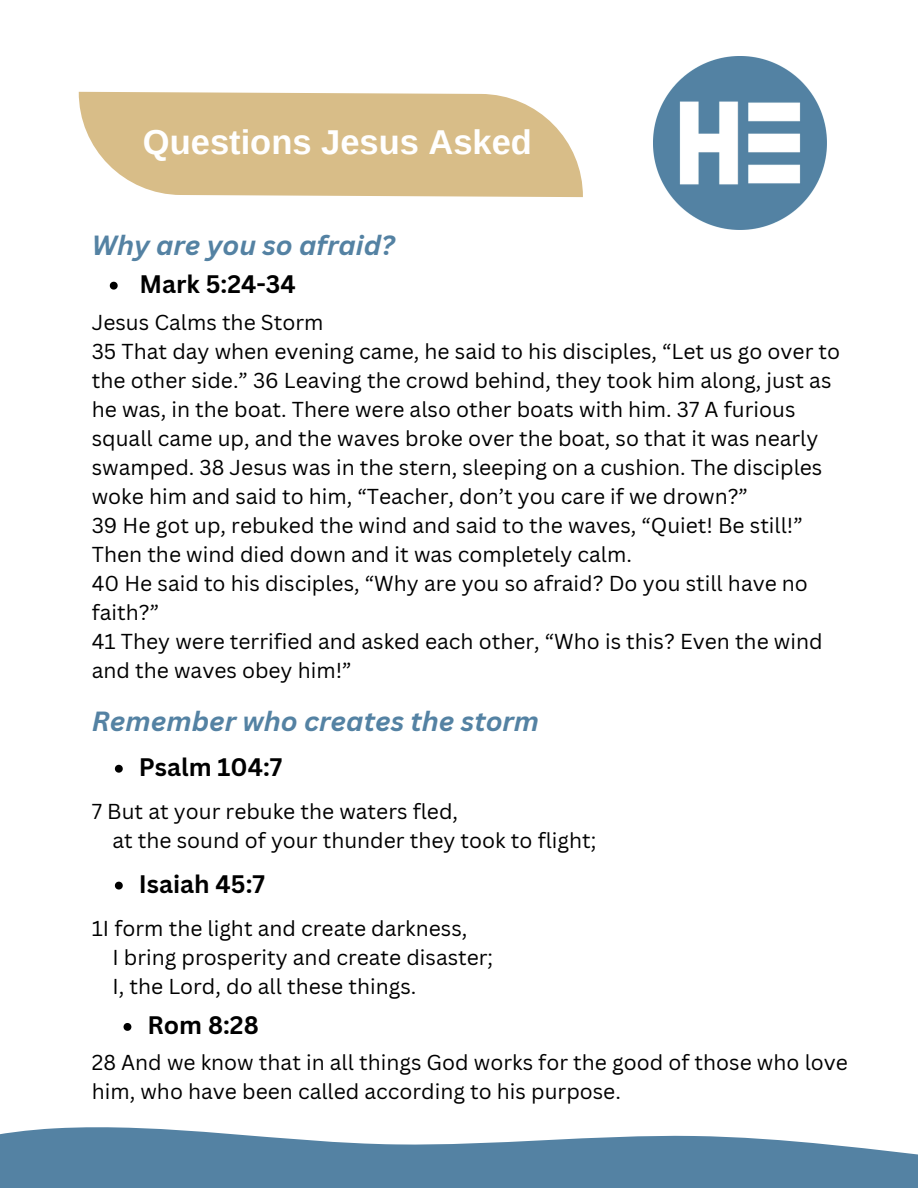
<style>
.page{position:relative;width:918px;height:1188px;background:#fff}
.page>*{position:absolute;margin:0;border:0;box-sizing:border-box;transform-origin:0 0}
.t1{font:700 34.5px "Arimo";color:#fff}
.t2{font:italic 700 27px "Canva Sans";color:#5482a3}
.t3{font:700 24.6px "Canva Sans";color:#000}
.t4{font:21px/29px "Canva Sans";color:#000}
</style>
<div class="page">
<svg style="left:78px;top:92px;width:505px;height:105px;background:#dcc494"></svg>
<img style="left:654px;top:57px;width:172px;height:172px">
<svg style="left:0;top:1127px;width:918px;height:61px;fill:#5482a3"></svg>
<svg style="left:110px;top:282px;width:8px;height:8px"></svg>
<svg style="left:115px;top:765px;width:8px;height:8px"></svg>
<svg style="left:115px;top:882px;width:8px;height:8px"></svg>
<svg style="left:124px;top:1023px;width:7px;height:8px"></svg>
<p class="t1" style="left:143px;top:123px;width:391px">Questions Jesus Asked</p>
<p class="t2" style="left:92px;top:226px;width:304px">Why are you so afraid?</p>
<p class="t3" style="left:140px;top:267px;width:158px">Mark 5:24-34</p>
<h1 class="t4" style="left:92px;top:307px;width:233px">Jesus Calms the Storm</h1>
<h2 class="t4" style="left:92px;top:336px;width:750px">35 That day when evening came, he said to his disciples, “Let us go over to the other side.” 36 Leaving the crowd behind, they took him along, just as he was, in the boat. There were also other boats with him. 37 A furious squall came up, and the waves broke over the boat, so that it was nearly swamped. 38 Jesus was in the stern, sleeping on a cushion. The disciples woke him and said to him, “Teacher, don’t you care if we drown?”</h2>
<p class="t4" style="left:92px;top:510px;width:712px">39 He got up, rebuked the wind and said to the waves, “Quiet! Be still!”<br>Then the wind died down and it was completely calm.</p>
<p class="t4" style="left:92px;top:568px;width:718px">40 He said to his disciples, “Why are you so afraid? Do you still have no faith?”</p>
<p class="t4" style="left:92px;top:626px;width:732px">41 They were terrified and asked each other, “Who is this? Even the wind and the waves obey him!”</p>
<p class="t2" style="left:92px;top:702px;width:449px">Remember who creates the storm</p>
<p class="t3" style="left:139px;top:750px;width:145px">Psalm 104:7</p>
<h2 class="t4" style="left:92px;top:796px;width:368px">7 But at your rebuke the waters fled,</h2>
<p class="t4" style="left:112px;top:825px;width:485px">at the sound of your thunder they took to flight;</p>
<p class="t3" style="left:139px;top:867px;width:128px">Isaiah 45:7</p>
<p class="t4" style="left:92px;top:913px;width:377px">1I form the light and create darkness,</p>
<p class="t4" style="left:112px;top:942px;width:382px">I bring prosperity and create disaster;</p>
<p class="t4" style="left:112px;top:971px;width:306px">I, the Lord, do all these things.</p>
<p class="t3" style="left:147px;top:1008px;width:113px">Rom 8:28</p>
<p class="t4" style="left:92px;top:1047px;width:758px">28 And we know that in all things God works for the good of those who love him, who have been called according to his purpose.</p>
</div>
